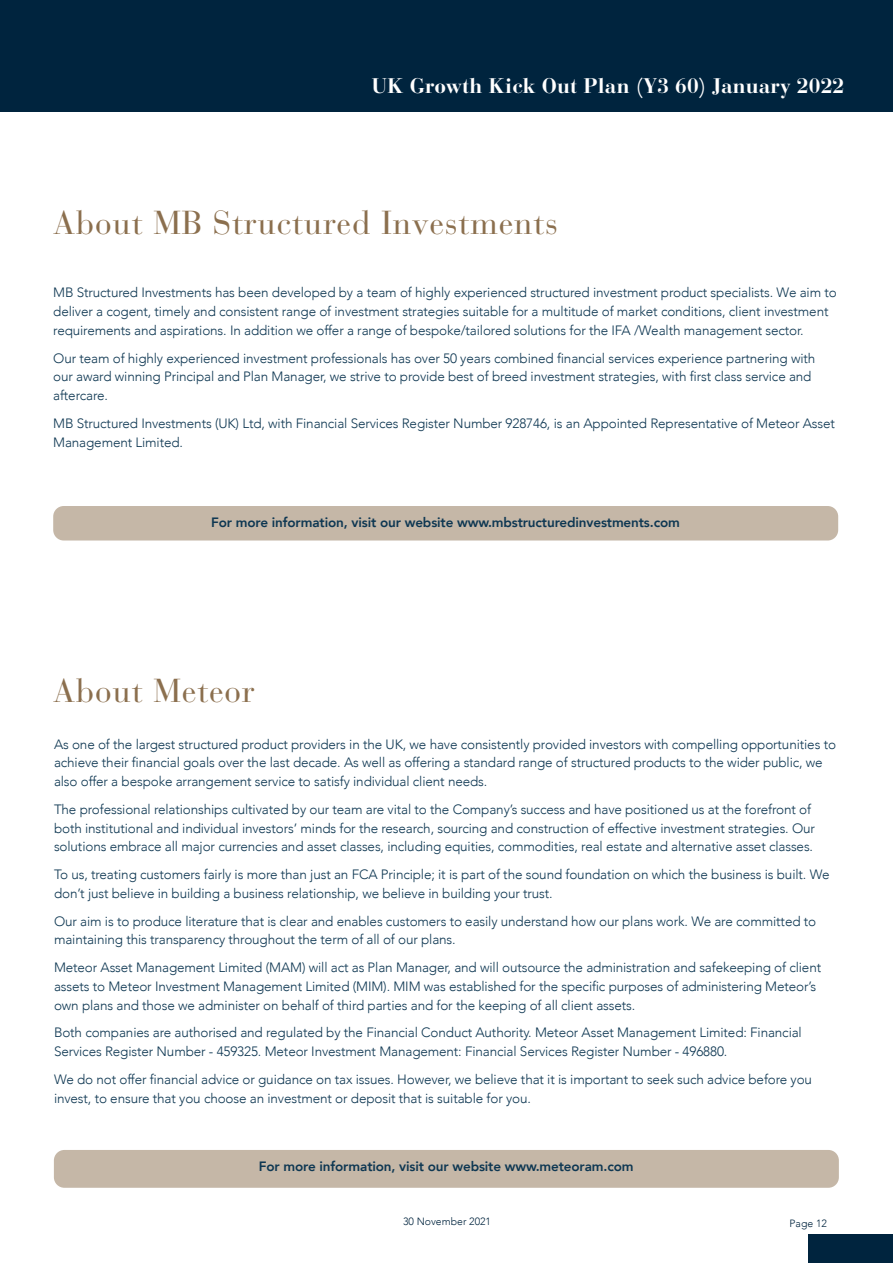
<style>
.page{position:relative;width:893px;height:1263px;background:#fff}
.page>*{position:absolute;margin:0;border:0;box-sizing:border-box;transform-origin:0 0}
.Heading{font:33px "Bauer Bodoni Std";letter-spacing:.025em;color:#8b6f4e}
.t1{font:700 21px "Bauer Bodoni Std";letter-spacing:.01em;color:#fff}
.Body_Text{font:300 13.5px/18.8px "Avenir";letter-spacing:-.01em;color:#0e3752}
.Body_Text-2{font:800 13.5px "Avenir";letter-spacing:-.01em;color:#0e3752}
.t2{font:300 10.5px "Avenir";color:#00243e}
</style>
<div class="page">
<div style="left:5px;top:0;width:888px;height:112px;background:#00243e"></div>
<div style="left:0;top:0;width:5px;height:112px;background:#00243e"></div>
<div style="left:808px;top:1234px;width:85px;height:29px;background:#00243e"></div>
<div style="left:54px;top:1150px;width:785px;height:38px;background:#c5b7a7;border-radius:10px"></div>
<div style="left:53px;top:506px;width:785px;height:34px;background:#c5b7a7;border-radius:10px"></div>
<h2 class="t1" style="left:372px;top:73px;width:474px">UK Growth Kick Out Plan (Y3 60) January 2022</h2>
<p class="Heading" style="left:53px;top:203px;width:506px">About MB Structured Investments</p>
<p class="Body_Text" style="left:53px;top:283px;width:785px">MB Structured Investments has been developed by a team of highly experienced structured investment product specialists. We aim to deliver a cogent, timely and consistent range of investment strategies suitable for a multitude of market conditions, client investment requirements and aspirations. In addition we offer a range of bespoke/tailored solutions for the IFA /Wealth management sector.</p>
<p class="Body_Text" style="left:53px;top:348px;width:764px">Our team of highly experienced investment professionals has over 50 years combined financial services experience partnering with our award winning Principal and Plan Manager, we strive to provide best of breed investment strategies, with first class service and aftercare.</p>
<p class="Body_Text" style="left:53px;top:414px;width:783px">MB Structured Investments (UK) Ltd, with Financial Services Register Number 928746, is an Appointed Representative of Meteor Asset<br>Management Limited.</p>
<p class="Body_Text-2" style="left:211px;top:512px;width:470px">For more information, visit our website www.mbstructuredinvestments.com</p>
<p class="Heading" style="left:53px;top:671px;width:203px">About Meteor</p>
<p class="Body_Text" style="left:54px;top:735px;width:783px">As one of the largest structured product providers in the UK, we have consistently provided investors with compelling opportunities to achieve their financial goals over the last decade. As well as offering a standard range of structured products to the wider public, we also offer a bespoke arrangement service to satisfy individual client needs.</p>
<p class="Body_Text" style="left:54px;top:800px;width:762px">The professional relationships cultivated by our team are vital to the Company’s success and have positioned us at the forefront of both institutional and individual investors’ minds for the research, sourcing and construction of effective investment strategies. Our solutions embrace all major currencies and asset classes, including equities, commodities, real estate and alternative asset classes.</p>
<p class="Body_Text" style="left:54px;top:865px;width:777px">To us, treating customers fairly is more than just an FCA Principle; it is part of the sound foundation on which the business is built. We don’t just believe in building a business relationship, we believe in building your trust.</p>
<p class="Body_Text" style="left:54px;top:912px;width:764px">Our aim is to produce literature that is clear and enables customers to easily understand how our plans work. We are committed to maintaining this transparency throughout the term of all of our plans.</p>
<p class="Body_Text" style="left:54px;top:958px;width:769px">Meteor Asset Management Limited (MAM) will act as Plan Manager, and will outsource the administration and safekeeping of client assets to Meteor Investment Management Limited (MIM). MIM was established for the specific purposes of administering Meteor’s own plans and those we administer on behalf of third parties and for the keeping of all client assets.</p>
<p class="Body_Text" style="left:54px;top:1023px;width:749px">Both companies are authorised and regulated by the Financial Conduct Authority. Meteor Asset Management Limited: Financial<br>Services Register Number - 459325. Meteor Investment Management: Financial Services Register Number - 496880.</p>
<p class="Body_Text" style="left:54px;top:1070px;width:760px">We do not offer financial advice or guidance on tax issues. However, we believe that it is important to seek such advice before you invest, to ensure that you choose an investment or deposit that is suitable for you.</p>
<p class="Body_Text-2" style="left:259px;top:1156px;width:376px">For more information, visit our website www.meteoram.com</p>
<p class="t2" style="left:403px;top:1216px;width:90px">30 November 2021</p>
<p class="t2" style="left:790px;top:1217px;width:39px">Page 12</p>
</div>
